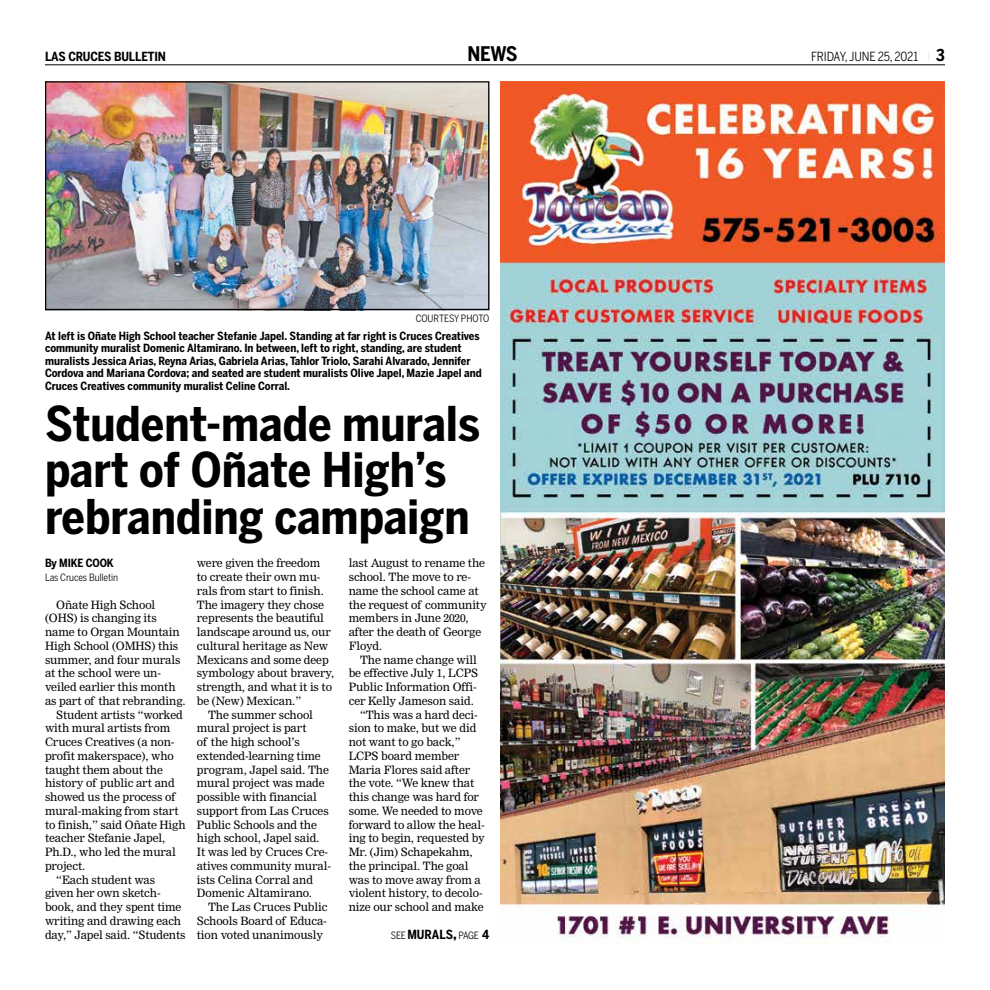
<style>
.page{position:relative;width:990px;height:990px;background:#fff}
.page>*{position:absolute;margin:0;border:0;box-sizing:border-box;transform-origin:0 0}
.t1{font:700 47.5px/46.2px "Benton Sans Cond";color:#000}
.t2{font:700 20px "Benton Sans Cond";color:#000}
.t3{font:12.5px "Benton Sans Cond";letter-spacing:-.01em;color:#000}
.t4{font:700 12.5px "Benton Sans Cond";letter-spacing:-.01em;color:#000}
.t5{font:11.25px/13.8px "Nimrod MT Std";letter-spacing:-.01em;color:#000}
.t6{font:700 11.25px/12.5px "Benton Sans Cond";color:#000}
.t7{font:10px "Benton Sans Cond";letter-spacing:-.01em;color:#000}
.s1{font-family:"Myriad Pro";font-size:10px;color:#e9e5e4}
.s2{font-weight:700;font-size:16.25px}
.s3{font-weight:700;font-size:12.5px}
.s4{font-weight:700;font-size:15px}
</style>
<div class="page">
<img style="left:47px;top:83px;width:440px;height:225px">
<div style="left:45px;top:81px;width:444px;height:229px;border:1px solid #000"></div>
<hr style="left:45px;top:64px;width:900px;height:1px;background:#000">
<img style="left:501px;top:81px;width:444px;height:864px">
<p class="t4" style="left:45px;top:49px;width:123px">LAS CRUCES BULLETIN</p>
<h2 class="t2" style="left:467px;top:42px;width:52px">NEWS</h2>
<p class="t3" style="left:811px;top:49px;width:135px">FRIDAY, JUNE 25, 2021 <span class="s1">|</span> <span class="s2">3</span></p>
<p class="t7" style="left:416px;top:312px;width:75px">COURTESY PHOTO</p>
<p class="t6" style="left:45px;top:329px;width:438px">At left is Oñate High School teacher Stefanie Japel. Standing at far right is Cruces Creatives community muralist Domenic Altamirano. In between, left to right, standing, are student muralists Jessica Arias, Reyna Arias, Gabriela Arias, Tahlor Triolo, Sarahi Alvarado, Jennifer Cordova and Mariana Cordova; and seated are student muralists Olive Japel, Mazie Japel and Cruces Creatives community muralist Celine Corral.</p>
<h1 class="t1" style="left:45px;top:400px;width:437px">Student-made murals part of Oñate High’s rebranding campaign</h1>
<p class="t6" style="left:45px;top:557px;width:70px">By MIKE COOK</p>
<p class="t7" style="left:45px;top:571px;width:75px">Las Cruces Bulletin</p>
<p class="t5" style="left:56px;top:598px;width:101px">Oñate High School</p>
<p class="t5" style="left:45px;top:612px;width:113px">(OHS) is changing its</p>
<p class="t5" style="left:45px;top:625px;width:136px">name to Organ Mountain</p>
<p class="t5" style="left:45px;top:639px;width:135px">High School (OMHS) this</p>
<p class="t5" style="left:45px;top:653px;width:137px">summer, and four murals</p>
<p class="t5" style="left:45px;top:667px;width:118px">at the school were un-</p>
<p class="t5" style="left:45px;top:680px;width:132px">veiled earlier this month</p>
<p class="t5" style="left:45px;top:694px;width:142px">as part of that rebranding.</p>
<p class="t5" style="left:56px;top:708px;width:128px">Student artists “worked</p>
<p class="t5" style="left:45px;top:722px;width:127px">with mural artists from</p>
<p class="t5" style="left:45px;top:735px;width:131px">Cruces Creatives (a non-</p>
<p class="t5" style="left:45px;top:749px;width:130px">profit makerspace), who</p>
<p class="t5" style="left:45px;top:763px;width:119px">taught them about the</p>
<p class="t5" style="left:45px;top:777px;width:131px">history of public art and</p>
<p class="t5" style="left:45px;top:790px;width:132px">showed us the process of</p>
<p class="t5" style="left:45px;top:804px;width:135px">mural-making from start</p>
<p class="t5" style="left:45px;top:818px;width:142px">to finish,” said Oñate High</p>
<p class="t5" style="left:45px;top:832px;width:122px">teacher Stefanie Japel,</p>
<p class="t5" style="left:45px;top:845px;width:132px">Ph.D., who led the mural</p>
<p class="t5" style="left:45px;top:859px;width:42px">project.</p>
<p class="t5" style="left:56px;top:873px;width:100px">“Each student was</p>
<p class="t5" style="left:45px;top:887px;width:117px">given her own sketch-</p>
<p class="t5" style="left:45px;top:900px;width:138px">book, and they spent time</p>
<p class="t5" style="left:45px;top:914px;width:138px">writing and drawing each</p>
<p class="t5" style="left:45px;top:928px;width:142px">day,” Japel said. “Students</p>
<p class="t5" style="left:349px;top:557px;width:140px">last August to rename the school. The move to re&shy;name the school came at the request of community members in June 2020, after the death of George<br>Floyd.</p>
<p class="t5" style="left:360px;top:653px;width:118px">The name change will</p>
<p class="t5" style="left:349px;top:667px;width:131px">be effective July 1, LCPS</p>
<p class="t5" style="left:349px;top:680px;width:130px">Public Information Offi-</p>
<p class="t5" style="left:349px;top:694px;width:127px">cer Kelly Jameson said.</p>
<p class="t5" style="left:360px;top:708px;width:119px">“This was a hard deci-</p>
<p class="t5" style="left:349px;top:722px;width:129px">sion to make, but we did</p>
<p class="t5" style="left:349px;top:735px;width:113px">not want to go back,”</p>
<p class="t5" style="left:349px;top:749px;width:112px">LCPS board member</p>
<p class="t5" style="left:349px;top:763px;width:123px">Maria Flores said after</p>
<p class="t5" style="left:349px;top:777px;width:127px">the vote. “We knew that</p>
<p class="t5" style="left:349px;top:790px;width:132px">this change was hard for</p>
<p class="t5" style="left:349px;top:804px;width:136px">some. We needed to move</p>
<p class="t5" style="left:349px;top:818px;width:137px">forward to allow the heal-</p>
<p class="t5" style="left:349px;top:832px;width:137px">ing to begin, requested by</p>
<p class="t5" style="left:349px;top:845px;width:126px">Mr. (Jim) Schapekahm,</p>
<p class="t5" style="left:349px;top:859px;width:121px">the principal. The goal</p>
<p class="t5" style="left:349px;top:873px;width:134px">was to move away from a</p>
<p class="t5" style="left:349px;top:887px;width:135px">violent history, to decolo-</p>
<p class="t5" style="left:349px;top:900px;width:136px">nize our school and make</p>
<p class="t7" style="left:391px;top:929px;width:100px">SEE <span class="s3">MURALS</span><span class="s4">,</span> PAGE <span class="s3">4</span></p>
<p class="t5" style="left:197px;top:557px;width:125px">were given the freedom</p>
<p class="t5" style="left:197px;top:570px;width:125px">to create their own mu-</p>
<p class="t5" style="left:197px;top:584px;width:128px">rals from start to finish.</p>
<p class="t5" style="left:197px;top:598px;width:129px">The imagery they chose</p>
<p class="t5" style="left:197px;top:612px;width:129px">represents the beautiful</p>
<p class="t5" style="left:197px;top:625px;width:136px">landscape around us, our</p>
<p class="t5" style="left:197px;top:639px;width:133px">cultural heritage as New</p>
<p class="t5" style="left:197px;top:653px;width:133px">Mexicans and some deep</p>
<p class="t5" style="left:197px;top:667px;width:139px">symbology about bravery,</p>
<p class="t5" style="left:197px;top:680px;width:137px">strength, and what it is to</p>
<p class="t5" style="left:197px;top:694px;width:106px">be (New) Mexican.”</p>
<p class="t5" style="left:208px;top:708px;width:106px">The summer school</p>
<p class="t5" style="left:197px;top:722px;width:111px">mural project is part</p>
<p class="t5" style="left:197px;top:735px;width:105px">of the high school’s</p>
<p class="t5" style="left:197px;top:749px;width:125px">extended-learning time</p>
<p class="t5" style="left:197px;top:763px;width:134px">program, Japel said. The</p>
<p class="t5" style="left:197px;top:777px;width:129px">mural project was made</p>
<p class="t5" style="left:197px;top:790px;width:122px">possible with financial</p>
<p class="t5" style="left:197px;top:804px;width:133px">support from Las Cruces</p>
<p class="t5" style="left:197px;top:818px;width:122px">Public Schools and the</p>
<p class="t5" style="left:197px;top:832px;width:124px">high school, Japel said.</p>
<p class="t5" style="left:197px;top:845px;width:133px">It was led by Cruces Cre-</p>
<p class="t5" style="left:197px;top:859px;width:136px">atives community mural-</p>
<p class="t5" style="left:197px;top:873px;width:118px">ists Celina Corral and</p>
<p class="t5" style="left:197px;top:887px;width:117px">Domenic Altamirano.</p>
<p class="t5" style="left:208px;top:900px;width:121px">The Las Cruces Public</p>
<p class="t5" style="left:197px;top:914px;width:132px">Schools Board of Educa-</p>
<p class="t5" style="left:197px;top:928px;width:128px">tion voted unanimously</p>
</div>
